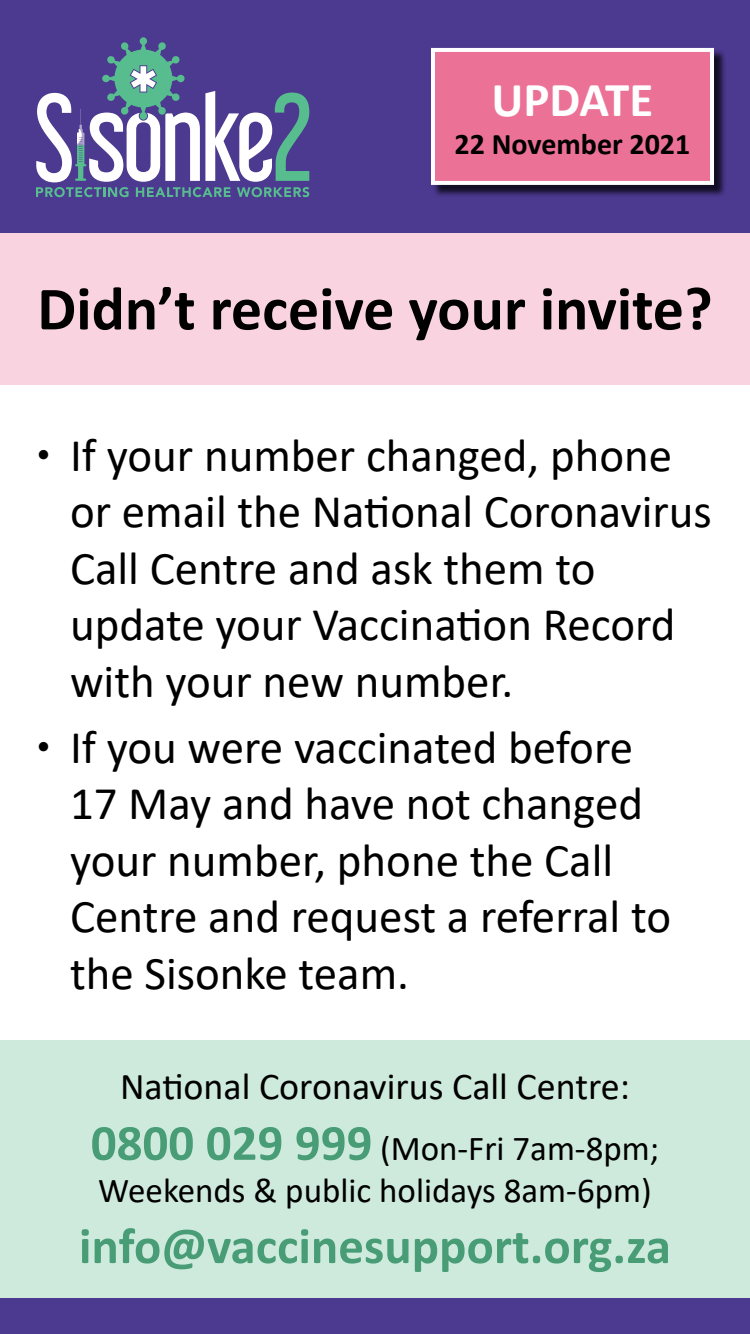
<style>
.page{position:relative;width:750px;height:1334px;background:#fff}
.page>*{position:absolute;margin:0;border:0;box-sizing:border-box;transform-origin:0 0}
.heading{font:700 62px "Calibri";color:#000}
.body{font:700 51px "Calibri";color:#489d76}
.t1{font:700 49px "Calibri";color:#fff}
.t2{font:47px/56.4px "Calibri";color:#000}
.body-2{font:38px "Calibri";color:#000}
.body-3{font:35px/42px "Calibri";color:#000}
.t3{font:700 30px "Calibri";color:#000}
.s1{font-size:30px}
.s2{font-weight:700;font-size:51px;color:#489d76}
</style>
<div class="page">
<div style="left:0;top:0;width:750px;height:233px;background:#4c3990"></div>
<div style="left:432px;top:49px;width:294px;height:148px;background:#000;opacity:.75"></div>
<div style="left:433px;top:50px;width:279px;height:133px;background:#ec7196"></div>
<div style="left:431px;top:48px;width:283px;height:137px;border:4px solid #fff"></div>
<div style="left:0;top:1298px;width:750px;height:36px;background:#4c3990"></div>
<svg style="left:36px;top:37px;width:273px;height:160px"></svg>
<div style="left:0;top:233px;width:750px;height:151px;background:#f9d4e0"></div>
<div style="left:0;top:1040px;width:750px;height:258px;background:#ceeadd"></div>
<p class="t1" style="left:492px;top:65px;width:163px">UPDATE</p>
<p class="t3" style="left:455px;top:123px;width:237px">22 November 2021</p>
<p class="heading" style="left:37px;top:265px;width:677px">Didn’t receive your invite?</p>
<p class="t2" style="left:70px;top:426px;width:644px;text-indent:-34px"><span class="s1">•</span> If your number changed, phone or email the National Coronavirus<br>Call Centre and ask them to update your Vaccination Record with your new number.</p>
<p class="t2" style="left:70px;top:718px;width:603px;text-indent:-34px"><span class="s1">•</span> If you were vaccinated before<br>17 May and have not changed your number, phone the Call<br>Centre and request a referral to the Sisonke team.</p>
<p class="body-2" style="left:120px;top:1060px;width:511px">National Coronavirus Call Centre:</p>
<p class="body-3" style="left:91px;top:1126px;width:570px"><span class="s2">0800 029 999</span> (Mon-Fri 7am-8pm;<br>Weekends &amp; public holidays 8am-6pm)</p>
<p class="body" style="left:79px;top:1210px;width:594px">info@vaccinesupport.org.za</p>
</div>
